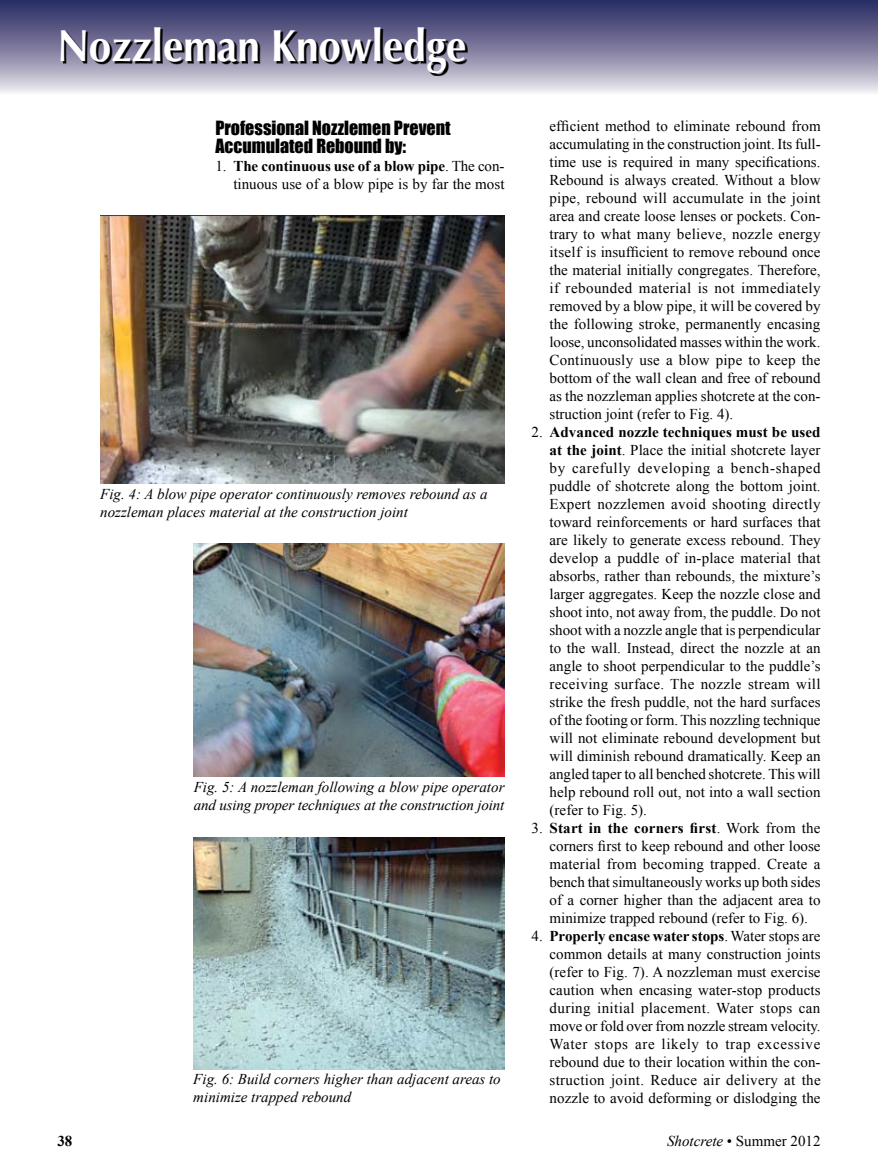
<style>
.page{position:relative;width:878px;height:1175px;background:#fff}
.page>*{position:absolute;margin:0;border:0;box-sizing:border-box;transform-origin:0 0}
.t1{font:700 45px "Optima";color:#fff;scale:.9 1}
.t2{font:18px/18px "Impact";color:#000}
.t3{font:15px/18px "Times New Roman";color:#000;text-align:justify}
.t4{font:italic 15px/18px "Times New Roman";color:#000}
.t5{font:700 15px "Times New Roman";color:#000}
.s1{font-weight:700}
.s2{font-style:italic}
</style>
<div class="page">
<svg style="left:0;top:0;width:878px;height:93px;background:#7f7e9f"></svg>
<svg style="left:63px;top:29px;width:404px;height:46px;background:#67647b"></svg>
<img style="left:100px;top:216px;width:404px;height:268px">
<img style="left:193px;top:543px;width:311px;height:233px">
<img style="left:194px;top:837px;width:310px;height:232px">
<h1 class="t1" style="left:57px;top:20px;width:456px">Nozzleman Knowledge</h1>
<p class="t2" style="left:215px;top:118px;width:237px">Professional Nozzlemen Prevent<br>Accumulated Rebound by:</p>
<p class="t3" style="left:215px;top:157px;width:290px;text-align:right">1. <span class="s1">The continuous use of a blow pipe</span>. The con&shy;tinuous use of a blow pipe is by far the most</p>
<p class="t4" style="left:100px;top:484px;width:389px">Fig. 4: A blow pipe operator continuously removes rebound as a nozzleman places material at the construction joint</p>
<p class="t4" style="left:194px;top:777px;width:312px">Fig. 5: A nozzleman following a blow pipe operator and using proper techniques at the construction joint</p>
<p class="t4" style="left:193px;top:1069px;width:309px">Fig. 6: Build corners higher than adjacent areas to minimize trapped rebound</p>
<p class="t3" style="left:549px;top:117px;width:273px">efficient method to eliminate rebound from accumulating in the construction joint. Its full&shy;time use is required in many specifications.<br>Rebound is always created. Without a blow pipe, rebound will accumulate in the joint area and create loose lenses or pockets. Con&shy;trary to what many believe, nozzle energy itself is insufficient to remove rebound once the material initially congregates. Therefore, if rebounded material is not immediately removed by a blow pipe, it will be covered by the following stroke, permanently encasing loose, unconsolidated masses within the work.<br>Continuously use a blow pipe to keep the bottom of the wall clean and free of rebound as the nozzleman applies shotcrete at the con&shy;struction joint (refer to Fig. 4).</p>
<p class="t3" style="left:549px;top:423px;width:273px;text-indent:-18px">2. <span class="s1">Advanced nozzle techniques must be used at the joint</span>. Place the initial shotcrete layer by carefully developing a bench-shaped puddle of shotcrete along the bottom joint.<br>Expert nozzlemen avoid shooting directly toward reinforcements or hard surfaces that are likely to generate excess rebound. They develop a puddle of in-place material that absorbs, rather than rebounds, the mixture’s larger aggregates. Keep the nozzle close and shoot into, not away from, the puddle. Do not shoot with a nozzle angle that is perpendicular to the wall. Instead, direct the nozzle at an angle to shoot perpendicular to the puddle’s receiving surface. The nozzle stream will strike the fresh puddle, not the hard surfaces of the footing or form. This nozzling technique will not eliminate rebound development but will diminish rebound dramatically. Keep an angled taper to all benched shotcrete. This will help rebound roll out, not into a wall section (refer to Fig. 5).</p>
<p class="t3" style="left:549px;top:819px;width:273px;text-indent:-18px">3. <span class="s1">Start in the corners first</span>. Work from the corners first to keep rebound and other loose material from becoming trapped. Create a bench that simultaneously works up both sides of a corner higher than the adjacent area to minimize trapped rebound (refer to Fig. 6).</p>
<p class="t3" style="left:549px;top:927px;width:273px;text-indent:-18px">4. <span class="s1">Properly encase water stops</span>. Water stops are common details at many construction joints (refer to Fig. 7). A nozzleman must exercise caution when encasing water-stop products during initial placement. Water stops can move or fold over from nozzle stream velocity.<br>Water stops are likely to trap excessive rebound due to their location within the con&shy;struction joint. Reduce air delivery at the nozzle to avoid deforming or dislodging the</p>
<p class="t5" style="left:57px;top:1130px;width:16px">38</p>
<p class="t3" style="left:667px;top:1131px;width:155px"><span class="s2">Shotcrete</span> • Summer 2012</p>
</div>
